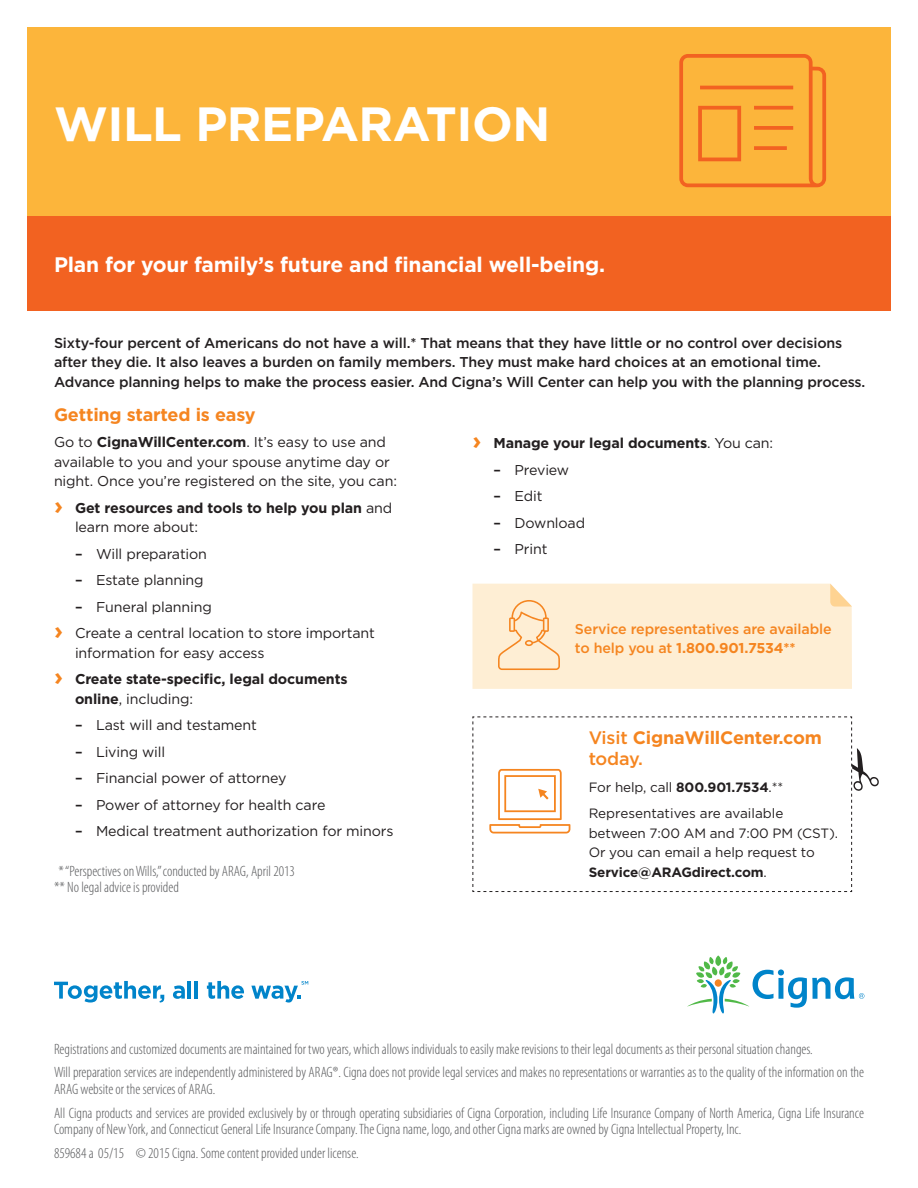
<style>
.page{position:relative;width:918px;height:1188px;background:#fff}
.page>*{position:absolute;margin:0;border:0;box-sizing:border-box;transform-origin:0 0}
.Headline_2_bars_phot{font:700 48px "Gotham";letter-spacing:-.01em;color:#fff}
.Subheadline_bold_14{font:700 21px "Gotham";letter-spacing:-.01em;color:#fff}
.Subhead_body_bold_12{font:700 18px/21px "Gotham";letter-spacing:-.01em;color:#f58520}
.Legal_copy_Cat{font:300 condensed 15px/16.5px "Myriad Pro";color:#57585a}
.Intro_body_copy_medi{font:500 14.25px/19.5px "Gotham";letter-spacing:-.01em;color:#231f20}
.Bullet_copy_book_9_5{font:14.25px/19.5px "Gotham";letter-spacing:-.01em;color:#231f20}
.Bullet_copy_book_9_5-2{font:700 14.25px/19.5px "Gotham";letter-spacing:-.01em;color:#231f20}
.Body_copy__book_9_5{font:14.25px/19.5px "Gotham";letter-spacing:-.01em;color:#231f20}
.Sidebar_copy_medium{font:500 14.25px/19.5px "Gotham";letter-spacing:-.01em;color:#f58520}
.Body_copy__book_9_5-2{font:13.5px/19.5px "Gotham";letter-spacing:-.01em;color:#231f20}
.s1{font-weight:700}
.s2{font-size:24px;color:#f58520}
.s3{font-weight:400}
.s4{font-weight:500}
.s5{font-weight:700;font-size:24px;color:#f58520}
</style>
<div class="page">
<svg style="left:687px;top:955px;width:177px;height:58px"></svg>
<svg style="left:54px;top:981px;width:110px;height:22px"></svg>
<svg style="left:173px;top:986px;width:12px;height:13px"></svg>
<hr style="left:188px;top:981px;width:3px;height:18px;background:#0084ca">
<hr style="left:194px;top:981px;width:4px;height:18px;background:#0084ca">
<svg style="left:207px;top:981px;width:37px;height:18px"></svg>
<svg style="left:251px;top:981px;width:57px;height:22px"></svg>
<svg style="left:472px;top:717px;width:407px;height:175px"></svg>
<div style="left:27px;top:27px;width:864px;height:254px;background:#fcb53b"></div>
<div style="left:27px;top:216px;width:864px;height:94px;background:#f26221"></div>
<svg style="left:679px;top:54px;width:147px;height:133px"></svg>
<div style="left:473px;top:584px;width:379px;height:105px;background:#feeed4"></div>
<p class="Headline_2_bars_phot" style="left:54px;top:96px;width:498px">WILL PREPARATION</p>
<p class="Subheadline_bold_14" style="left:54px;top:252px;width:553px">Plan for your family’s future and financial well-being.</p>
<p class="Intro_body_copy_medi" style="left:54px;top:333px;width:813px">Sixty-four percent of Americans do not have a will.* That means that they have little or no control over decisions after they die. It also leaves a burden on family members. They must make hard choices at an emotional time.<br>Advance planning helps to make the process easier. And Cigna’s Will Center can help you with the planning process.</p>
<p class="Subhead_body_bold_12" style="left:54px;top:403px;width:203px">Getting started is easy</p>
<p class="Body_copy__book_9_5" style="left:54px;top:432px;width:344px">Go to <span class="s1">CignaWillCenter.com</span>. It’s easy to use and available to you and your spouse anytime day or night. Once you’re registered on the site, you can:</p>
<p class="Bullet_copy_book_9_5-2" style="left:75px;top:497px;width:319px;text-indent:-21px"><span class="s2">›</span> Get resources and tools to help you plan <span class="s3">and learn more about:</span></p>
<p class="Bullet_copy_book_9_5" style="left:75px;top:544px;width:134px"><span class="s4">–</span> Will preparation</p>
<p class="Bullet_copy_book_9_5" style="left:75px;top:570px;width:130px"><span class="s4">–</span> Estate planning</p>
<p class="Bullet_copy_book_9_5" style="left:75px;top:597px;width:138px"><span class="s4">–</span> Funeral planning</p>
<p class="Bullet_copy_book_9_5" style="left:75px;top:623px;width:302px;text-indent:-21px"><span class="s5">›</span> Create a central location to store important information for easy access</p>
<p class="Bullet_copy_book_9_5-2" style="left:75px;top:669px;width:274px;text-indent:-21px"><span class="s2">›</span> Create state-specific, legal documents online<span class="s3">, including:</span></p>
<p class="Bullet_copy_book_9_5" style="left:75px;top:715px;width:183px"><span class="s4">–</span> Last will and testament</p>
<p class="Bullet_copy_book_9_5" style="left:75px;top:742px;width:92px"><span class="s4">–</span> Living will</p>
<p class="Bullet_copy_book_9_5" style="left:75px;top:768px;width:213px"><span class="s4">–</span> Financial power of attorney</p>
<p class="Bullet_copy_book_9_5" style="left:75px;top:795px;width:252px"><span class="s4">–</span> Power of attorney for health care</p>
<p class="Bullet_copy_book_9_5" style="left:75px;top:821px;width:320px"><span class="s4">–</span> Medical treatment authorization for minors</p>
<p class="Legal_copy_Cat" style="left:59px;top:863px;width:238px">* “Perspectives on Wills,” conducted by ARAG, April 2013</p>
<p class="Legal_copy_Cat" style="left:54px;top:879px;width:126px">** No legal advice is provided</p>
<p class="Bullet_copy_book_9_5-2" style="left:472px;top:433px;width:302px"><span class="s2">›</span> Manage your legal documents<span class="s3">. You can:</span></p>
<p class="Bullet_copy_book_9_5" style="left:494px;top:460px;width:77px"><span class="s4">–</span> Preview</p>
<p class="Bullet_copy_book_9_5" style="left:494px;top:486px;width:50px"><span class="s4">–</span> Edit</p>
<p class="Bullet_copy_book_9_5" style="left:494px;top:513px;width:93px"><span class="s4">–</span> Download</p>
<p class="Bullet_copy_book_9_5" style="left:494px;top:539px;width:56px"><span class="s4">–</span> Print</p>
<p class="Sidebar_copy_medium" style="left:575px;top:619px;width:258px">Service representatives are available to help you at <span class="s1">1.800.901.7534**</span></p>
<p class="Subhead_body_bold_12" style="left:589px;top:727px;width:235px"><span class="s4">Visit</span> CignaWillCenter.com <span class="s4">today.</span></p>
<p class="Body_copy__book_9_5-2" style="left:589px;top:777px;width:196px">For help, call <span class="s1">800.901.7534</span>.**</p>
<p class="Body_copy__book_9_5-2" style="left:589px;top:803px;width:251px">Representatives are available between 7:00 AM and 7:00 PM (CST).<br>Or you can email a help request to<br><span class="s1">Service@ARAGdirect.com</span>.</p>
<p class="Legal_copy_Cat" style="left:54px;top:1041px;width:760px">Registrations and customized documents are maintained for two years, which allows individuals to easily make revisions to their legal documents as their personal situation changes.</p>
<p class="Legal_copy_Cat" style="left:54px;top:1065px;width:812px">Will preparation services are independently administered by ARAG®. Cigna does not provide legal services and makes no representations or warranties as to the quality of the information on the<br>ARAG website or the services of ARAG.</p>
<p class="Legal_copy_Cat" style="left:54px;top:1105px;width:812px">All Cigna products and services are provided exclusively by or through operating subsidiaries of Cigna Corporation, including Life Insurance Company of North America, Cigna Life Insurance<br>Company of New York, and Connecticut General Life Insurance Company. The Cigna name, logo, and other Cigna marks are owned by Cigna Intellectual Property, Inc.</p>
<p class="Legal_copy_Cat" style="left:54px;top:1145px;width:306px">859684 a 05/15 © 2015 Cigna. Some content provided under license.</p>
</div>
